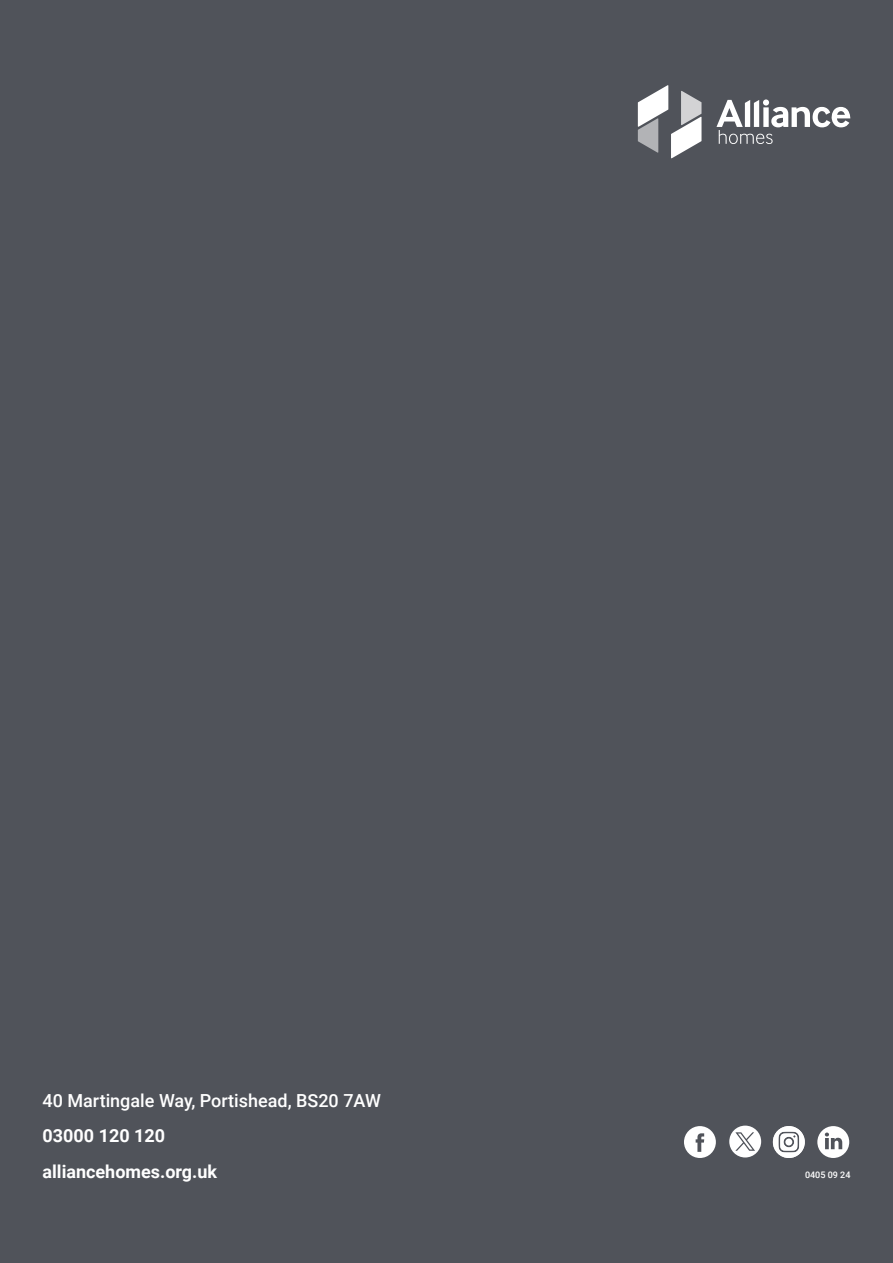
<style>
.page{position:relative;width:893px;height:1263px;background:#50535a}
.page>*{position:absolute;margin:0;border:0;box-sizing:border-box;transform-origin:0 0}
.t1{font:500 18px "Roboto";color:#fff}
.t2{font:700 18px/35.5px "Roboto";color:#fff}
.t3{font:500 9px "Roboto";color:#fff}
</style>
<div class="page">
<svg style="left:684px;top:1126px;width:32px;height:32px"></svg>
<svg style="left:817px;top:1126px;width:32px;height:32px"></svg>
<svg style="left:773px;top:1126px;width:32px;height:32px"></svg>
<svg style="left:638px;top:85px;width:63px;height:73px"></svg>
<svg style="left:716px;top:99px;width:134px;height:45px"></svg>
<svg style="left:729px;top:1125px;width:32px;height:32px"></svg>
<p class="t1" style="left:43px;top:1088px;width:340px">40 Martingale Way, Portishead, BS20 7AW</p>
<p class="t2" style="left:43px;top:1117px;width:176px">03000 120 120 alliancehomes.org.uk</p>
<p class="t3" style="left:805px;top:1168px;width:47px">0405 09 24</p>
</div>
